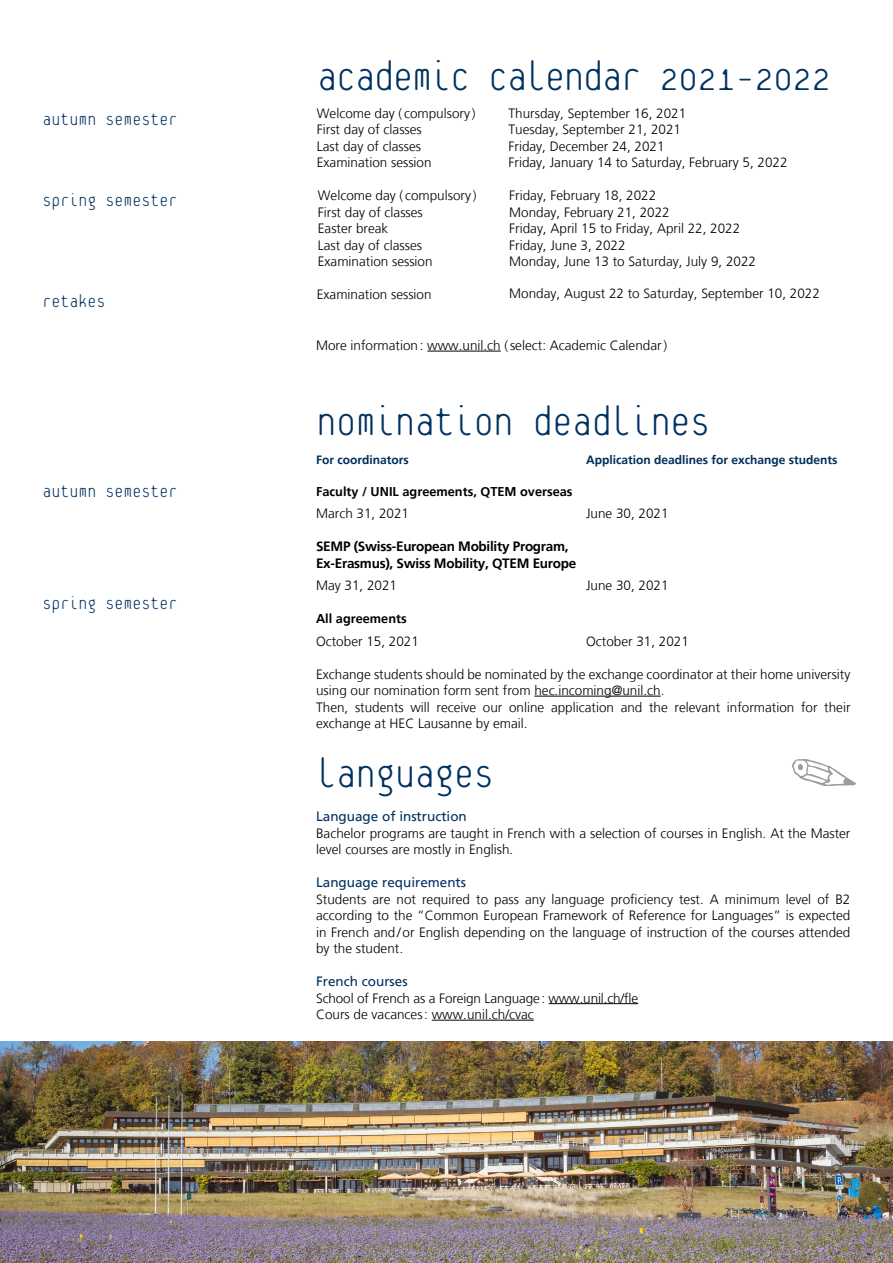
<style>
.page{position:relative;width:893px;height:1263px;background:#fff}
.page>*{position:absolute;margin:0;border:0;box-sizing:border-box;transform-origin:0 0}
.t1{font:100 45px "Platelet";letter-spacing:-.025em;color:#003160}
.t2{font:100 19.5px "Platelet";color:#003160}
.t3{font:300 13.5px/16.5px "Frutiger LT Std";color:#000}
.t4{font:700 13.5px/16.5px "Frutiger LT Std";letter-spacing:-.02em;color:#000}
.t5{font:13.5px "Frutiger LT Std";color:#003160}
.t6{font:700 12.75px "Frutiger LT Std";color:#000}
.t7{font:700 12px "Frutiger LT Std";color:#002d59}
</style>
<div class="page">
<hr style="left:549px;top:1003px;width:89px;height:1px;background:#000">
<hr style="left:432px;top:1020px;width:102px;height:1px;background:#000">
<svg style="left:792px;top:759px;width:64px;height:27px"></svg>
<hr style="left:534px;top:696px;width:127px;height:1px;background:#000">
<hr style="left:427px;top:351px;width:74px;height:1px;background:#000">
<img style="left:0;top:1042px;width:893px;height:221px">
<h2 class="t2" style="left:43px;top:112px;width:137px">autumn semester</h2>
<h2 class="t2" style="left:43px;top:193px;width:137px">spring semester</h2>
<h2 class="t2" style="left:43px;top:293px;width:65px">retakes</h2>
<h2 class="t2" style="left:43px;top:484px;width:137px">autumn semester</h2>
<h2 class="t2" style="left:43px;top:595px;width:137px">spring semester</h2>
<h1 class="t1" style="left:317px;top:59px;width:516px">academic Calendar 2021-2022</h1>
<p class="t3" style="left:508px;top:105px;width:281px">Thursday, September 16, 2021<br>Tuesday, September 21, 2021<br>Friday, December 24, 2021<br>Friday, January 14 to Saturday, February 5, 2022</p>
<p class="t3" style="left:509px;top:187px;width:248px">Friday, February 18, 2022<br>Monday, February 21, 2022<br>Friday, April 15 to Friday, April 22, 2022<br>Friday, June 3, 2022<br>Monday, June 13 to Saturday, July 9, 2022</p>
<p class="t3" style="left:509px;top:285px;width:312px">Monday, August 22 to Saturday, September 10, 2022</p>
<p class="t3" style="left:317px;top:105px;width:160px">Welcome day ( compulsory )<br>First day of classes<br>Last day of classes<br>Examination session</p>
<p class="t3" style="left:318px;top:187px;width:160px">Welcome day ( compulsory )<br>First day of classes<br>Easter break<br>Last day of classes<br>Examination session</p>
<p class="t3" style="left:317px;top:286px;width:116px">Examination session</p>
<p class="t3" style="left:316px;top:337px;width:352px">More information: www.unil.ch (select: Academic Calendar)</p>
<h1 class="t1" style="left:316px;top:404px;width:396px">nomination deadlines</h1>
<p class="t7" style="left:316px;top:453px;width:94px">For coordinators</p>
<p class="t7" style="left:586px;top:453px;width:253px">Application deadlines for exchange students</p>
<p class="t6" style="left:316px;top:484px;width:258px">Faculty / UNIL agreements, QTEM overseas</p>
<p class="t3" style="left:316px;top:505px;width:95px">March 31, 2021</p>
<p class="t3" style="left:586px;top:505px;width:84px">June 30, 2021</p>
<p class="t4" style="left:316px;top:538px;width:262px">SEMP (Swiss-European Mobility Program,<br>Ex-Erasmus), Swiss Mobility, QTEM Europe</p>
<p class="t3" style="left:316px;top:577px;width:83px">May 31, 2021</p>
<p class="t3" style="left:586px;top:577px;width:84px">June 30, 2021</p>
<p class="t6" style="left:316px;top:611px;width:92px">All agreements</p>
<p class="t3" style="left:316px;top:633px;width:104px">October 15, 2021</p>
<p class="t3" style="left:586px;top:633px;width:104px">October 31, 2021</p>
<p class="t3" style="left:316px;top:666px;width:536px">Exchange students should be nominated by the exchange coordinator at their home university using our nomination form sent from hec.incoming@unil.ch.<br>Then, students will receive our online application and the relevant information for their exchange at HEC Lausanne by email.</p>
<h1 class="t1" style="left:316px;top:755px;width:180px">languages</h1>
<p class="t5" style="left:316px;top:808px;width:152px">Language of instruction</p>
<p class="t3" style="left:316px;top:825px;width:536px">Bachelor programs are taught in French with a selection of courses in English. At the Master level courses are mostly in English.</p>
<p class="t5" style="left:316px;top:874px;width:152px">Language requirements</p>
<p class="t3" style="left:316px;top:891px;width:536px;text-align:justify">Students are not required to pass any language proficiency test. A minimum level of B2 according to the “Common European Framework of Reference for Languages” is expected in French and/or English depending on the language of instruction of the courses attended by the student.</p>
<p class="t5" style="left:316px;top:973px;width:93px">French courses</p>
<p class="t3" style="left:316px;top:990px;width:324px">School of French as a Foreign Language: www.unil.ch/fle<br>Cours de vacances: www.unil.ch/cvac</p>
</div>
